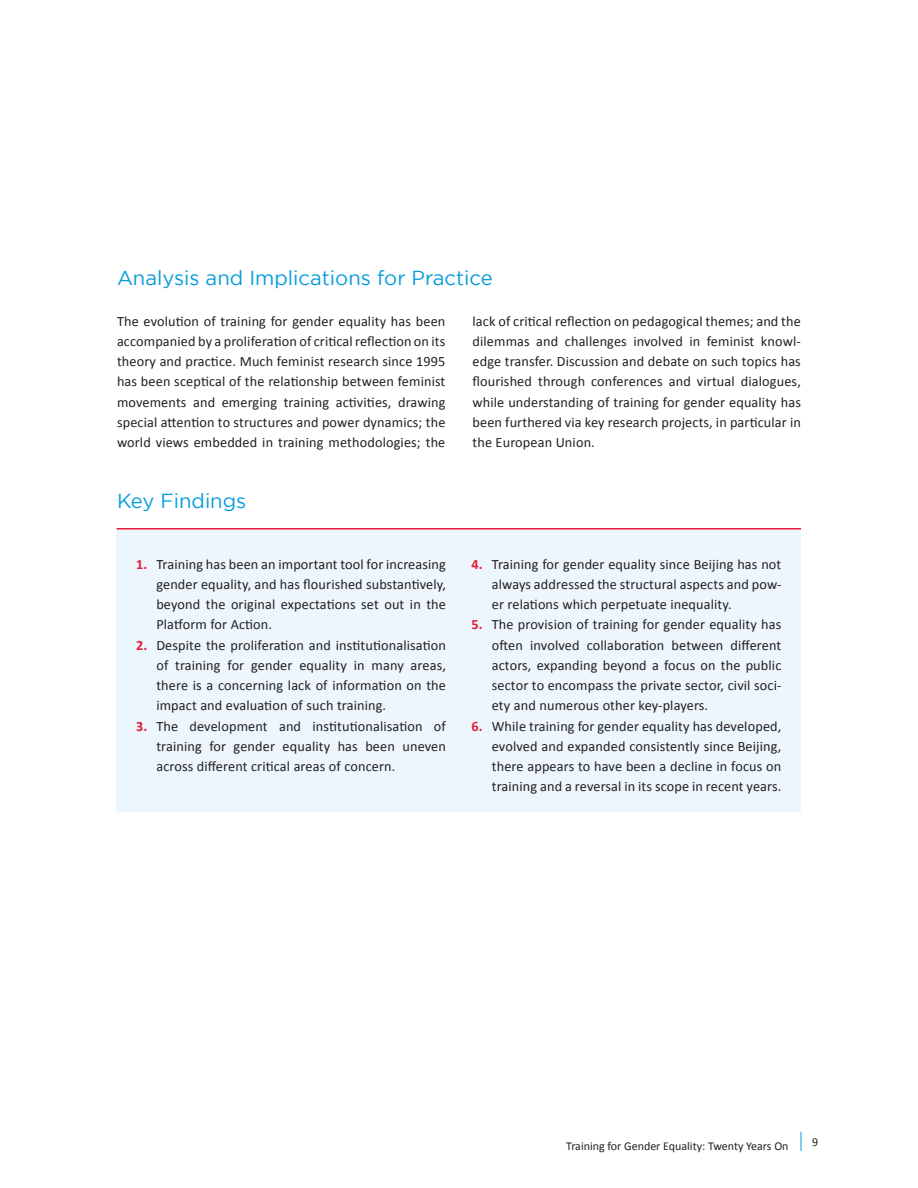
<style>
.page{position:relative;width:918px;height:1188px;background:#fff}
.page>*{position:absolute;margin:0;border:0;box-sizing:border-box;transform-origin:0 0}
.Intertitle{font:20.25px "Gotham";color:#069ddc}
.Paragraph{font:14.25px/20.2px "Calibri";letter-spacing:.01em;color:#231f20;text-align:justify}
.t1{font:12px "Calibri";color:#231f20}
.s1{font-weight:700;color:#e31d38}
</style>
<div class="page">
<svg style="left:801px;top:1132px;width:1px;height:19px"></svg>
<div style="left:117px;top:528px;width:684px;height:284px;background:#edf6fc"></div>
<hr style="left:117px;top:528px;width:684px;height:2px;background:#e31d38">
<p class="Intertitle" style="left:117px;top:267px;width:377px">Analysis and Implications for Practice</p>
<p class="Paragraph" style="left:117px;top:310px;width:330px">The evolution of training for gender equality has been accompanied by a proliferation of critical reflection on its theory and practice. Much feminist research since 1995 has been sceptical of the relationship between feminist movements and emerging training activities, drawing special attention to structures and power dynamics; the world views embedded in training methodologies; the</p>
<p class="Paragraph" style="left:472px;top:310px;width:330px">lack of critical reflection on pedagogical themes; and the dilemmas and challenges involved in feminist knowl&shy;edge transfer. Discussion and debate on such topics has flourished through conferences and virtual dialogues, while understanding of training for gender equality has been furthered via key research projects, in particular in the European Union.</p>
<p class="Intertitle" style="left:117px;top:489px;width:131px">Key Findings</p>
<p class="Paragraph" style="left:156px;top:553px;width:291px;text-indent:-20px"><span class="s1">1.</span> Training has been an important tool for increasing gender equality, and has flourished substantively, beyond the original expectations set out in the Platform for Action.</p>
<p class="Paragraph" style="left:156px;top:634px;width:291px;text-indent:-20px"><span class="s1">2.</span> Despite the proliferation and institutionalisation of training for gender equality in many areas, there is a concerning lack of information on the impact and evaluation of such training.</p>
<p class="Paragraph" style="left:156px;top:715px;width:291px;text-indent:-20px"><span class="s1">3.</span> The development and institutionalisation of training for gender equality has been uneven across different critical areas of concern.</p>
<p class="Paragraph" style="left:492px;top:553px;width:291px;text-indent:-20px"><span class="s1">4.</span> Training for gender equality since Beijing has not always addressed the structural aspects and pow&shy;er relations which perpetuate inequality.</p>
<p class="Paragraph" style="left:492px;top:614px;width:291px;text-indent:-20px"><span class="s1">5.</span> The provision of training for gender equality has often involved collaboration between different actors, expanding beyond a focus on the public sector to encompass the private sector, civil soci&shy;ety and numerous other key-players.</p>
<p class="Paragraph" style="left:492px;top:715px;width:291px;text-indent:-20px"><span class="s1">6.</span> While training for gender equality has developed, evolved and expanded consistently since Beijing, there appears to have been a decline in focus on training and a reversal in its scope in recent years.</p>
<p class="t1" style="left:566px;top:1139px;width:224px">Training for Gender Equality: Twenty Years On</p>
<p class="t1" style="left:812px;top:1135px;width:8px">9</p>
</div>
